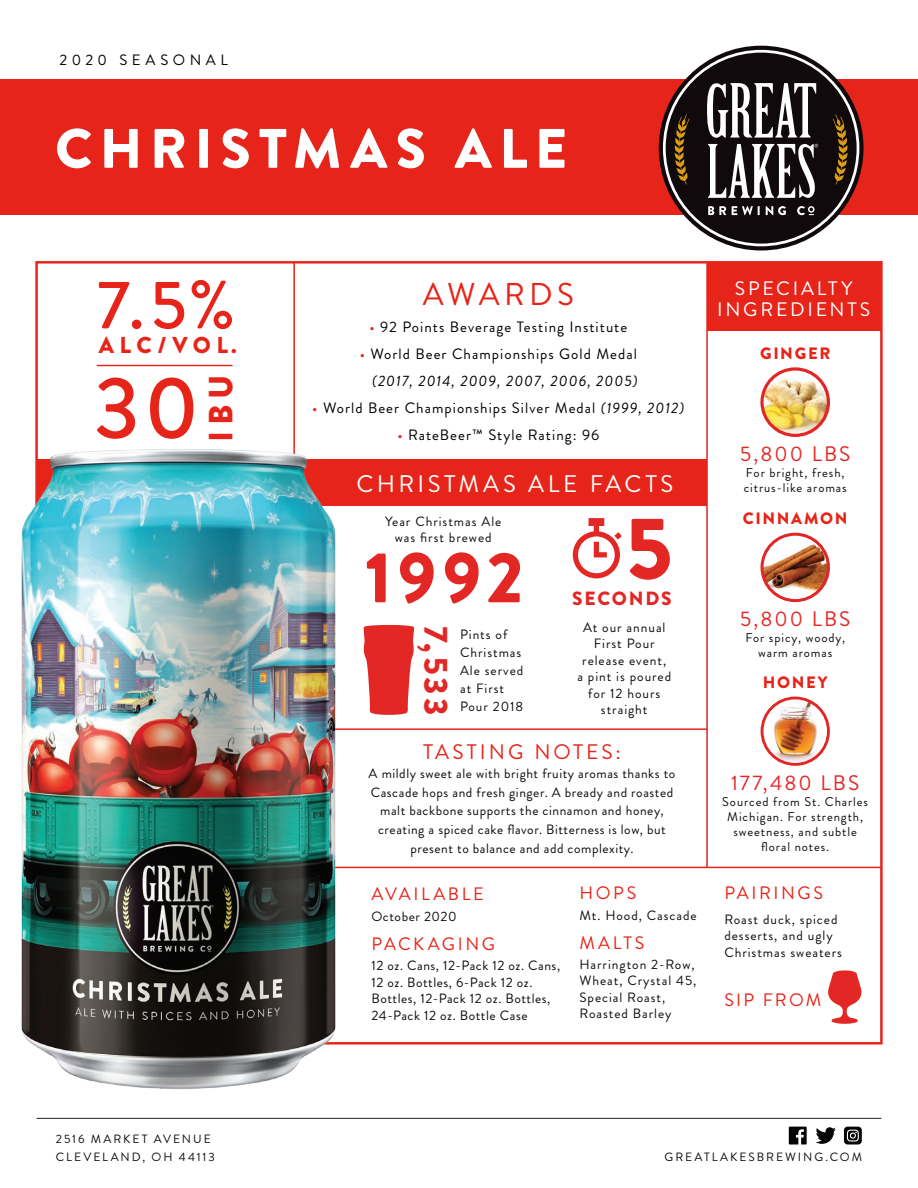
<style>
.page{position:relative;width:918px;height:1188px;background:#fff}
.page>*{position:absolute;margin:0;border:0;box-sizing:border-box;transform-origin:0 0}
.t1{font:900 88.2px "Brandon Grotesque";color:#e32725}
.t2{font:500 87.45px "Brandon Grotesque";color:#e72419}
.t3{font:900 71.7px "Brandon Grotesque";color:#e32725}
.t4{font:500 68.25px "Brandon Grotesque";color:#e72419}
.t5{font:900 55.5px "Brandon Grotesque";letter-spacing:.135em;color:#fff}
.t6{font:900 33.6px "Brandon Grotesque";color:#e32725}
.t7{font:900 33.6px "Brandon Grotesque";color:#e72419}
.t8{font:31.5px "Brandon Grotesque";letter-spacing:.135em;color:#e72419}
.t9{font:24px "Brandon Grotesque";letter-spacing:.145em;color:#fff}
.t10{font:900 22.95px "Brandon Grotesque";letter-spacing:.235em;color:#e72419}
.t11{font:21px "Brandon Grotesque";letter-spacing:.095em;color:#e32725}
.t12{font:21px "Brandon Grotesque";letter-spacing:.145em;color:#e72419}
.t13{font:19.5px/21px "Brandon Grotesque";letter-spacing:.14em;color:#fff;text-align:center}
.t14{font:900 19.2px "Brandon Grotesque";letter-spacing:.09em;color:#e32725}
.t15{font:18px "Brandon Grotesque";letter-spacing:.14em;color:#e72419}
.t16{font:900 16.5px "Brandon Grotesque";letter-spacing:.1em;color:#e72419}
.t17{font:15px/27px "Brandon Grotesque";letter-spacing:.07em;color:#000;text-align:right}
.t18{font:15px "Brandon Grotesque";letter-spacing:.3em;color:#000}
.t19{font:13.5px/18.8px "Brandon Grotesque";letter-spacing:.04em;color:#0d0d0c}
.t20{font:13.5px/16.5px "Brandon Grotesque";letter-spacing:.07em;color:#0d0d0c}
.t21{font:12.75px/15px "Brandon Grotesque";letter-spacing:.07em;color:#0d0d0c;text-align:center}
.t22{font:12px/18px "Brandon Grotesque";letter-spacing:.16em;color:#110a0c}
.s1{color:#e72419}
.s2{font-style:italic}
</style>
<div class="page">
<div style="left:707px;top:262px;width:174px;height:69px;background:#e72419"></div>
<div style="left:37px;top:460px;width:670px;height:46px;background:#e72419"></div>
<div style="left:0;top:80px;width:918px;height:135px;background:#e72419"></div>
<hr style="left:37px;top:1118px;width:844px;height:1px;background:#231f20">
<svg style="left:844px;top:1127px;width:18px;height:17px"></svg>
<svg style="left:816px;top:1127px;width:20px;height:17px"></svg>
<svg style="left:789px;top:1127px;width:18px;height:18px"></svg>
<hr style="left:706px;top:262px;width:2px;height:605px;background:#e72419">
<hr style="left:293px;top:262px;width:2px;height:605px;background:#e72419">
<hr style="left:331px;top:867px;width:550px;height:1px;background:#e72419">
<hr style="left:331px;top:728px;width:376px;height:2px;background:#e72419">
<hr style="left:97px;top:365px;width:136px;height:1px;background:#e72419">
<svg style="left:659px;top:46px;width:205px;height:205px"></svg>
<img style="left:21px;top:428px;width:327px;height:662px">
<svg style="left:828px;top:970px;width:33px;height:54px"></svg>
<svg style="left:363px;top:625px;width:51px;height:90px;background:#e74847"></svg>
<svg style="left:573px;top:518px;width:49px;height:60px"></svg>
<img style="left:762px;top:534px;width:66px;height:67px;border-radius:33px">
<div style="left:761px;top:533px;width:69px;height:69px;border:3px solid #e32525;border-radius:50%"></div>
<img style="left:762px;top:698px;width:66px;height:66px;border-radius:33px">
<div style="left:761px;top:697px;width:69px;height:69px;border:3px solid #e32525;border-radius:50%"></div>
<img style="left:764px;top:370px;width:64px;height:64px">
<div style="left:760px;top:367px;width:70px;height:70px;border:3px solid #e32525;border-radius:50%"></div>
<p class="t18" style="left:60px;top:50px;width:170px">2020 SEASONAL</p>
<h3 class="t5" style="left:55px;top:109px;width:514px">CHRISTMAS ALE</h3>
<h3 class="t4" style="left:97px;top:258px;width:140px">7.5%</h3>
<h3 class="t10" style="left:99px;top:329px;width:140px">ALC/VOL.</h3>
<h2 class="t2" style="left:94px;top:347px;width:107px">30</h2>
<h3 class="t7" style="left:197px;top:442px;width:68px;rotate:-90deg">IBU</h3>
<h3 class="t8" style="left:423px;top:273px;width:152px">AWARDS</h3>
<p class="t17" style="left:369px;top:314px;width:259px"><span class="s1">•</span> 92 Points Beverage Testing Institute</p>
<p class="t17" style="left:360px;top:341px;width:280px"><span class="s1">•</span> World Beer Championships Gold Medal <span class="s2">(2017, 2014, 2009, 2007, 2006, 2005)</span></p>
<p class="t17" style="left:312px;top:395px;width:374px"><span class="s1">•</span> World Beer Championships Silver Medal <span class="s2">(1999, 2012)</span></p>
<p class="t17" style="left:397px;top:422px;width:204px"><span class="s1">•</span> RateBeer™ Style Rating: 96</p>
<h3 class="t9" style="left:357px;top:467px;width:318px">CHRISTMAS ALE FACTS</h3>
<p class="t20" style="left:385px;top:513px;width:118px;text-align:center">Year Christmas Ale was first brewed</p>
<h3 class="t3" style="left:365px;top:527px;width:160px">1992</h3>
<h3 class="t6" style="left:460px;top:626px;width:90px;rotate:90deg">7,533</h3>
<p class="t20" style="left:460px;top:626px;width:65px;line-height:18px">Pints of<br>Christmas<br>Ale served at First<br>Pour 2018</p>
<h1 class="t1" style="left:626px;top:486px;width:48px">5</h1>
<h3 class="t14" style="left:572px;top:585px;width:101px">SECONDS</h3>
<p class="t20" style="left:577px;top:619px;width:95px;text-align:center">At our annual<br>First Pour release event,<br>a pint is poured for 12 hours straight</p>
<h3 class="t12" style="left:423px;top:738px;width:199px">TASTING NOTES:</h3>
<p class="t19" style="left:369px;top:764px;width:308px;text-align:center">A mildly sweet ale with bright fruity aromas thanks to Cascade hops and fresh ginger. A bready and roasted malt backbone supports the cinnamon and honey, creating a spiced cake flavor. Bitterness is low, but present to balance and add complexity.</p>
<h3 class="t15" style="left:372px;top:881px;width:114px">AVAILABLE</h3>
<h3 class="t15" style="left:372px;top:931px;width:125px">PACKAGING</h3>
<p class="t19" style="left:372px;top:908px;width:87px">October 2020</p>
<p class="t19" style="left:372px;top:957px;width:190px;line-height:16.5px">12 oz. Cans, 12-Pack 12 oz. Cans,<br>12 oz. Bottles, 6-Pack 12 oz.<br>Bottles, 12-Pack 12 oz. Bottles,<br>24-Pack 12 oz. Bottle Case</p>
<h3 class="t15" style="left:580px;top:880px;width:58px">HOPS</h3>
<p class="t20" style="left:580px;top:908px;width:119px">Mt. Hood, Cascade</p>
<h3 class="t15" style="left:580px;top:930px;width:66px">MALTS</h3>
<p class="t20" style="left:580px;top:956px;width:118px">Harrington 2-Row,<br>Wheat, Crystal 45,<br>Special Roast,<br>Roasted Barley</p>
<h3 class="t13" style="left:717px;top:278px;width:154px">SPECIALTY<br>INGREDIENTS</h3>
<p class="t16" style="left:760px;top:341px;width:72px">GINGER</p>
<h3 class="t11" style="left:740px;top:439px;width:112px">5,800 LBS</h3>
<p class="t21" style="left:744px;top:465px;width:105px;text-align:left">For bright, fresh, citrus-like aromas</p>
<p class="t16" style="left:743px;top:507px;width:106px">CINNAMON</p>
<h3 class="t11" style="left:740px;top:604px;width:112px">5,800 LBS</h3>
<p class="t21" style="left:745px;top:631px;width:101px">For spicy, woody, warm aromas</p>
<p class="t16" style="left:763px;top:670px;width:66px">HONEY</p>
<h3 class="t11" style="left:731px;top:768px;width:130px">177,480 LBS</h3>
<p class="t21" style="left:722px;top:794px;width:147px">Sourced from St. Charles<br>Michigan. For strength, sweetness, and subtle floral notes.</p>
<h3 class="t15" style="left:724px;top:881px;width:100px">PAIRINGS</h3>
<p class="t20" style="left:724px;top:911px;width:119px">Roast duck, spiced desserts, and ugly<br>Christmas sweaters</p>
<h3 class="t15" style="left:724px;top:987px;width:99px">SIP FROM</h3>
<p class="t22" style="left:56px;top:1130px;width:160px">2516 MARKET AVENUE<br>CLEVELAND, OH 44113</p>
<p class="t22" style="left:665px;top:1148px;width:199px">GREATLAKESBREWING.COM</p>
</div>
